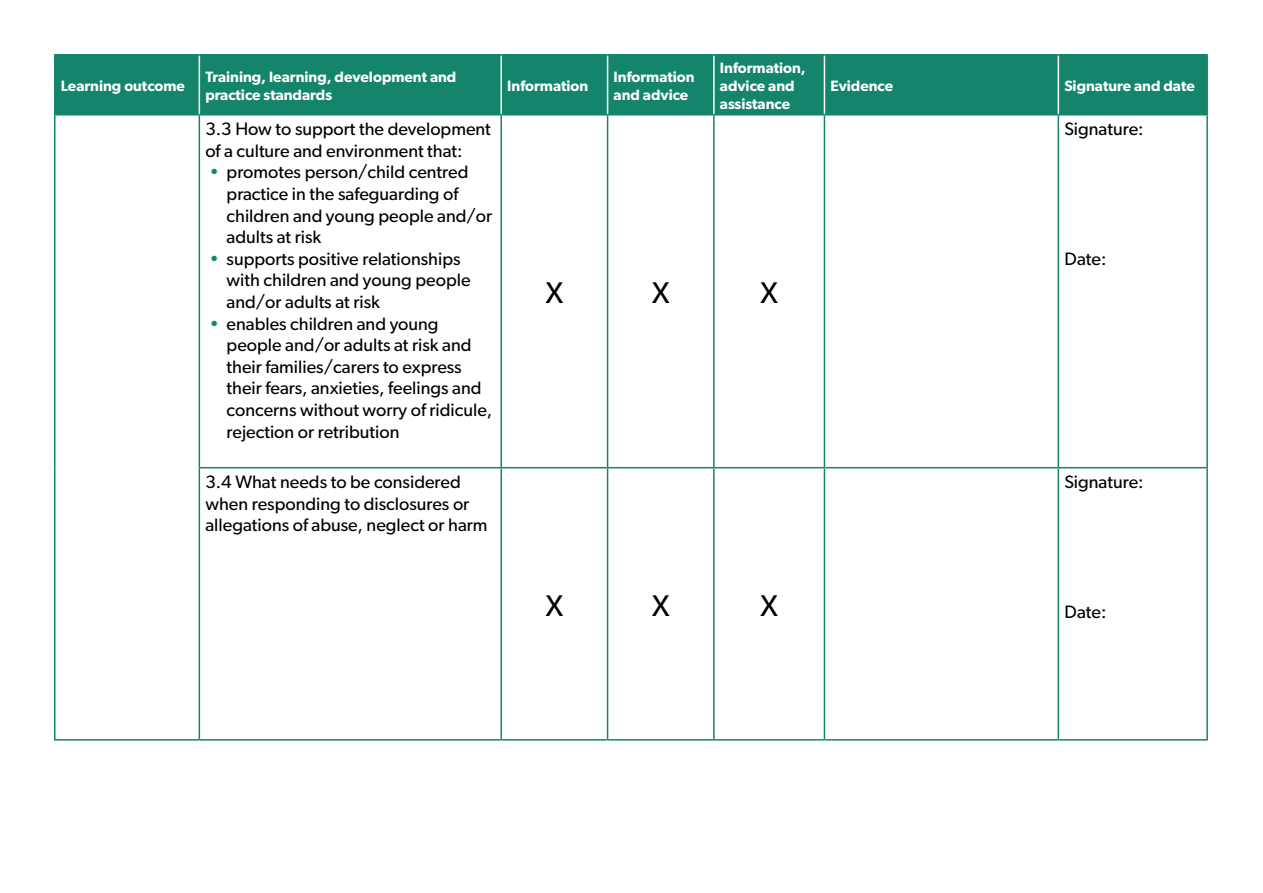
<style>
.page{position:relative;width:1263px;height:893px;background:#fff}
.page>*{position:absolute;margin:0;border:0;box-sizing:border-box;transform-origin:0 0}
.t1{font:30px "Gibson";color:#000}
.t2{font:18px/21.6px "Gibson";color:#000}
.t3{font:600 15px/18px "Gibson";color:#fff}
.s1{color:#14856a}
</style>
<div class="page">
<div style="left:56px;top:56px;width:1150px;height:58px;background:#14856a"></div>
<hr style="left:54px;top:115px;width:2px;height:353px;background:#14856a">
<hr style="left:199px;top:115px;width:1px;height:352px;background:#14856a">
<hr style="left:500px;top:115px;width:2px;height:352px;background:#14856a">
<hr style="left:607px;top:115px;width:1px;height:352px;background:#14856a">
<hr style="left:713px;top:115px;width:2px;height:352px;background:#14856a">
<hr style="left:824px;top:115px;width:1px;height:352px;background:#14856a">
<hr style="left:1057px;top:115px;width:2px;height:352px;background:#14856a">
<hr style="left:1206px;top:115px;width:2px;height:352px;background:#14856a">
<hr style="left:54px;top:468px;width:2px;height:271px;background:#14856a">
<hr style="left:199px;top:467px;width:302px;height:1px;background:#14856a">
<hr style="left:199px;top:468px;width:1px;height:271px;background:#14856a">
<hr style="left:501px;top:467px;width:107px;height:1px;background:#14856a">
<hr style="left:500px;top:468px;width:2px;height:271px;background:#14856a">
<hr style="left:608px;top:467px;width:106px;height:1px;background:#14856a">
<hr style="left:607px;top:468px;width:1px;height:271px;background:#14856a">
<hr style="left:714px;top:467px;width:110px;height:1px;background:#14856a">
<hr style="left:713px;top:468px;width:2px;height:271px;background:#14856a">
<hr style="left:824px;top:467px;width:234px;height:1px;background:#14856a">
<hr style="left:824px;top:468px;width:1px;height:271px;background:#14856a">
<hr style="left:1058px;top:467px;width:150px;height:1px;background:#14856a">
<hr style="left:1057px;top:468px;width:2px;height:271px;background:#14856a">
<hr style="left:1206px;top:468px;width:2px;height:271px;background:#14856a">
<hr style="left:54px;top:739px;width:145px;height:2px;background:#14856a">
<hr style="left:199px;top:739px;width:302px;height:2px;background:#14856a">
<hr style="left:501px;top:739px;width:107px;height:2px;background:#14856a">
<hr style="left:608px;top:739px;width:106px;height:2px;background:#14856a">
<hr style="left:714px;top:739px;width:110px;height:2px;background:#14856a">
<hr style="left:824px;top:739px;width:234px;height:2px;background:#14856a">
<hr style="left:1058px;top:739px;width:150px;height:2px;background:#14856a">
<hr style="left:199px;top:56px;width:1px;height:58px;background:#fff">
<hr style="left:500px;top:56px;width:2px;height:58px;background:#fff">
<hr style="left:607px;top:56px;width:1px;height:58px;background:#fff">
<hr style="left:713px;top:56px;width:2px;height:58px;background:#fff">
<hr style="left:824px;top:56px;width:1px;height:58px;background:#fff">
<hr style="left:1057px;top:56px;width:2px;height:58px;background:#fff">
<hr style="left:54px;top:54px;width:145px;height:2px;background:#14856a">
<hr style="left:54px;top:56px;width:2px;height:58px;background:#14856a">
<hr style="left:199px;top:54px;width:302px;height:2px;background:#14856a">
<hr style="left:501px;top:54px;width:107px;height:2px;background:#14856a">
<hr style="left:608px;top:54px;width:106px;height:2px;background:#14856a">
<hr style="left:714px;top:54px;width:110px;height:2px;background:#14856a">
<hr style="left:824px;top:54px;width:234px;height:2px;background:#14856a">
<hr style="left:1058px;top:54px;width:150px;height:2px;background:#14856a">
<hr style="left:1206px;top:56px;width:2px;height:58px;background:#14856a">
<hr style="left:54px;top:114px;width:145px;height:2px;background:#14856a">
<hr style="left:199px;top:114px;width:302px;height:2px;background:#14856a">
<hr style="left:501px;top:114px;width:107px;height:2px;background:#14856a">
<hr style="left:608px;top:114px;width:106px;height:2px;background:#14856a">
<hr style="left:714px;top:114px;width:110px;height:2px;background:#14856a">
<hr style="left:824px;top:114px;width:234px;height:2px;background:#14856a">
<hr style="left:1058px;top:114px;width:150px;height:2px;background:#14856a">
<p class="t3" style="left:61px;top:76px;width:126px">Learning outcome</p>
<p class="t3" style="left:205px;top:67px;width:253px">Training, learning, development and practice standards</p>
<p class="t3" style="left:507px;top:76px;width:83px">Information</p>
<p class="t3" style="left:614px;top:67px;width:83px">Information and advice</p>
<p class="t3" style="left:720px;top:58px;width:87px">Information, advice and assistance</p>
<p class="t2" style="left:205px;top:118px;width:287px">3.3 How to support the development of a culture and environment that:</p>
<p class="t2" style="left:227px;top:161px;width:267px;text-indent:-17px"><span class="s1">•</span> promotes person/child centred practice in the safeguarding of children and young people and/or adults at risk</p>
<p class="t2" style="left:227px;top:247px;width:245px;text-indent:-17px"><span class="s1">•</span> supports positive relationships with children and young people and/or adults at risk</p>
<p class="t2" style="left:227px;top:312px;width:267px;text-indent:-17px"><span class="s1">•</span> enables children and young people and/or adults at risk and their families/carers to express their fears, anxieties, feelings and concerns without worry of ridicule, rejection or retribution</p>
<p class="t2" style="left:205px;top:471px;width:284px">3.4 What needs to be considered when responding to disclosures or allegations of abuse, neglect or harm</p>
<p class="t1" style="left:546px;top:275px;width:19px">X</p>
<p class="t1" style="left:652px;top:275px;width:19px">X</p>
<p class="t1" style="left:760px;top:275px;width:19px">X</p>
<p class="t1" style="left:546px;top:587px;width:19px">X</p>
<p class="t1" style="left:652px;top:587px;width:19px">X</p>
<p class="t1" style="left:760px;top:587px;width:19px">X</p>
<p class="t3" style="left:830px;top:76px;width:64px">Evidence</p>
<p class="t3" style="left:1064px;top:76px;width:132px">Signature and date</p>
<p class="t2" style="left:1064px;top:118px;width:81px">Signature:</p>
<p class="t2" style="left:1064px;top:247px;width:44px">Date:</p>
<p class="t2" style="left:1064px;top:471px;width:81px">Signature:</p>
<p class="t2" style="left:1064px;top:600px;width:44px">Date:</p>
</div>
